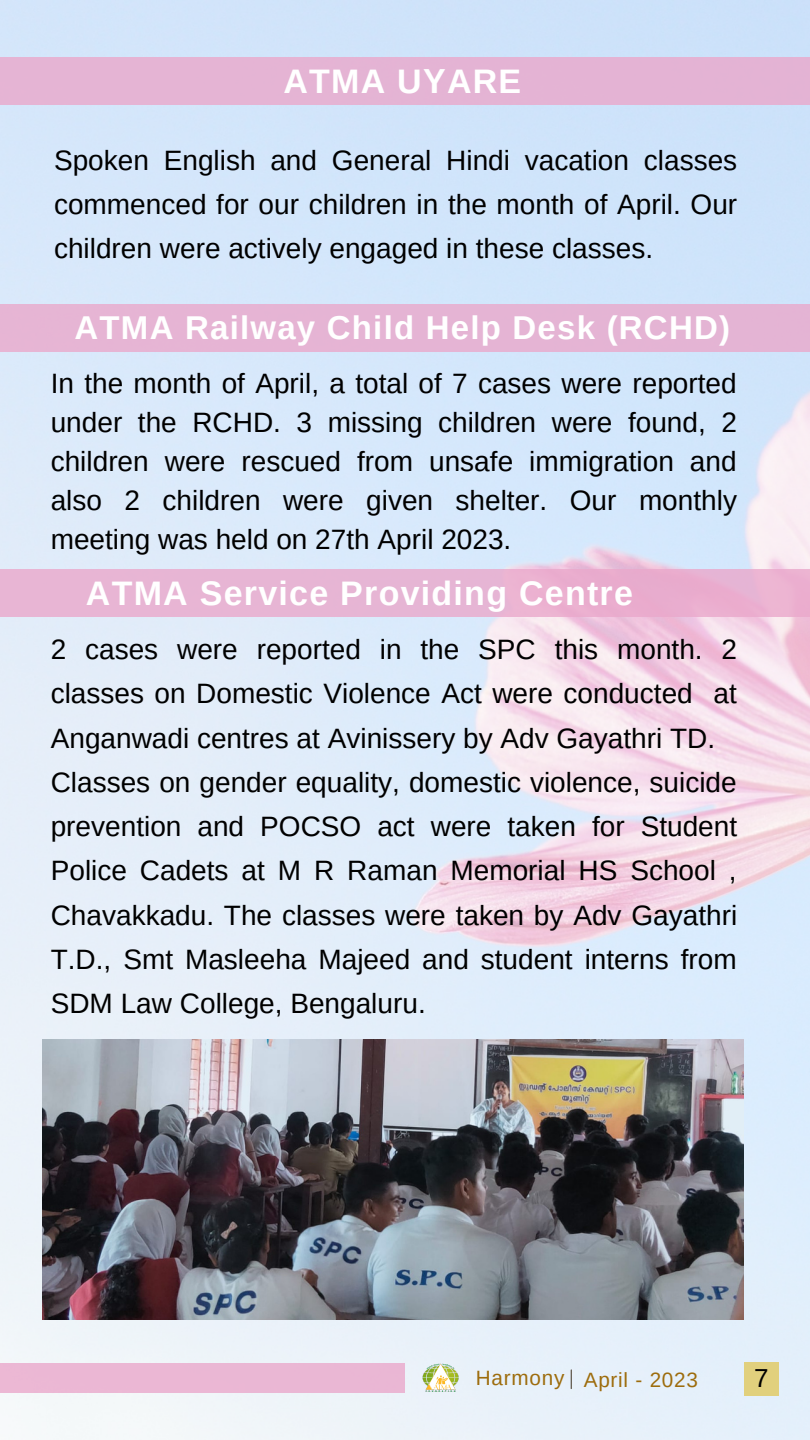
<style>
.page{position:relative;width:810px;height:1440px;background:#fff}
.page>*{position:absolute;margin:0;border:0;box-sizing:border-box;transform-origin:0 0}
.t1{font:700 34px "Arimo";letter-spacing:.035em;color:#fff}
.t2{font:700 33px "Arimo";letter-spacing:.035em;color:#fff}
.t3{font:28px/44.2px "Arimo";color:#000;text-align:justify}
.t4{font:26px "Arimo";color:#000}
.t5{font:20.7px "Arimo";letter-spacing:.035em;color:#9d6c0d}
</style>
<div class="page">
<img style="left:0;top:0;width:810px;height:1440px">
<div style="left:0;top:1363px;width:405px;height:30px;background:#ebb7d4"></div>
<img style="left:421px;top:1363px;width:39px;height:30px">
<svg style="left:571px;top:1370px;width:1px;height:19px"></svg>
<div style="left:744px;top:1363px;width:35px;height:33px;background:#e1d07d"></div>
<div style="left:0;top:57px;width:810px;height:48px;background:#e4b4d4"></div>
<div style="left:0;top:305px;width:810px;height:47px;background:#e5b4d4"></div>
<div style="left:0;top:570px;width:810px;height:47px;background:#e8b5d4"></div>
<img style="left:43px;top:1040px;width:701px;height:280px">
<p class="t1" style="left:283px;top:62px;width:239px">ATMA UYARE</p>
<p class="t3" style="left:54px;top:138px;width:685px">Spoken English and General Hindi vacation classes commenced for our children in the month of April. Our children were actively engaged in these classes.</p>
<p class="t2" style="left:75px;top:309px;width:657px">ATMA Railway Child Help Desk (RCHD)</p>
<p class="t3" style="left:51px;top:363px;width:688px;line-height:39px">In the month of April, a total of 7 cases were reported under the RCHD. 3 missing children were found, 2 children were rescued from unsafe immigration and also 2 children were given shelter. Our monthly meeting was held on 27th April 2023.</p>
<p class="t1" style="left:86px;top:574px;width:549px">ATMA Service Providing Centre</p>
<p class="t3" style="left:51px;top:627px;width:688px">2 cases were reported in the SPC this month. 2 classes on Domestic Violence Act were conducted at Anganwadi centres at Avinissery by Adv Gayathri TD.</p>
<p class="t3" style="left:51px;top:760px;width:688px">Classes on gender equality, domestic violence, suicide prevention and POCSO act were taken for Student Police Cadets at M R Raman Memorial HS School , Chavakkadu. The classes were taken by Adv Gayathri T.D., Smt Masleeha Majeed and student interns from SDM Law College, Bengaluru.</p>
<p class="t5" style="left:476px;top:1367px;width:90px">Harmony</p>
<p class="t5" style="left:584px;top:1368px;width:116px">April - 2023</p>
<p class="t4" style="left:754px;top:1363px;width:16px">7</p>
</div>
